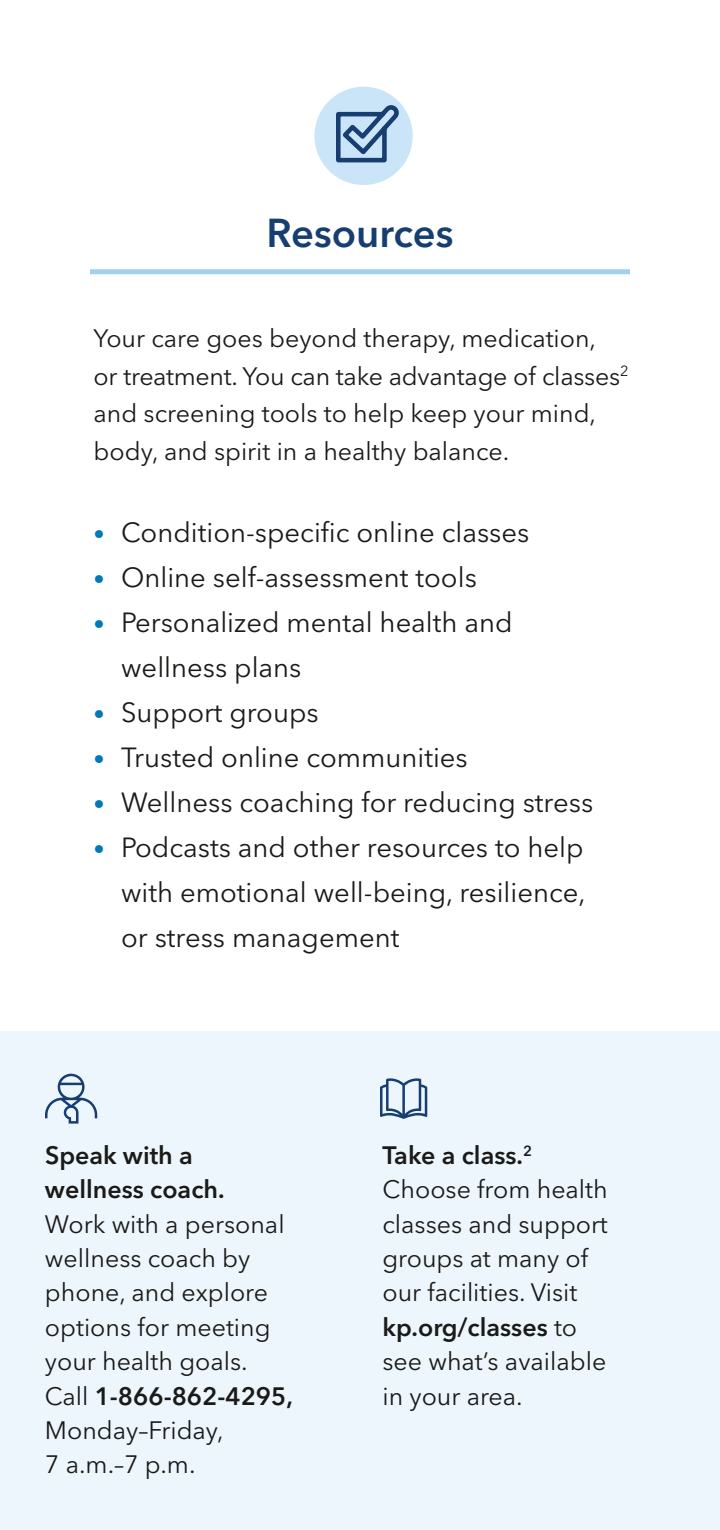
<style>
.page{position:relative;width:720px;height:1530px;background:#fff}
.page>*{position:absolute;margin:0;border:0;box-sizing:border-box;transform-origin:0 0}
.t1{font:600 40px "Avenir Next LT Pro";color:#163e70}
.t2{font:27.5px/45px "Avenir Next LT Pro";color:#1a1a18}
.BodyCopy_Demi__11_5{font:25px/34.5px "Avenir Next LT Pro";color:#1a1a18}
.BodyCopy_Book__10_13{font:25px/37.5px "Avenir Next LT Pro";color:#1a1a18}
.t3{font:600 25px/34.5px "Avenir Next LT Pro";color:#1a1a18}
.s1{font-size:22.5px;color:#007ab7}
.s2{font-weight:600}
</style>
<div class="page">
<div style="left:0;top:1032px;width:720px;height:498px;background:#eef6fd"></div>
<svg style="left:380px;top:1078px;width:47px;height:41px"></svg>
<svg style="left:45px;top:1074px;width:52px;height:50px"></svg>
<div style="left:90px;top:269px;width:540px;height:5px;background:#a1d1f2"></div>
<div style="left:314px;top:87px;width:99px;height:98px;background:#cae4f8;border-radius:50%"></div>
<svg style="left:336px;top:103px;width:65px;height:60px"></svg>
<h2 class="t1" style="left:266px;top:208px;width:189px">Resources</h2>
<p class="BodyCopy_Book__10_13" style="left:94px;top:320px;width:536px">Your care goes beyond therapy, medication,<br>or treatment. You can take advantage of classes<sup>2 </sup>and screening tools to help keep your mind, body, and spirit in a healthy balance.</p>
<p class="t2" style="left:94px;top:510px;width:437px"><span class="s1">•</span> Condition-specific online classes</p>
<p class="t2" style="left:94px;top:555px;width:385px"><span class="s1">•</span> Online self-assessment tools</p>
<p class="t2" style="left:121px;top:600px;width:393px;text-indent:-28px"><span class="s1">•</span> Personalized mental health and wellness plans</p>
<p class="t2" style="left:94px;top:690px;width:227px"><span class="s1">•</span> Support groups</p>
<p class="t2" style="left:94px;top:735px;width:376px"><span class="s1">•</span> Trusted online communities</p>
<p class="t2" style="left:94px;top:780px;width:501px"><span class="s1">•</span> Wellness coaching for reducing stress</p>
<p class="t2" style="left:121px;top:825px;width:466px;text-align:justify;text-indent:-28px"><span class="s1">•</span> Podcasts and other resources to help with emotional well-being, resilience, or stress management</p>
<h3 class="t3" style="left:45px;top:1138px;width:181px">Speak with a wellness coach.</h3>
<p class="BodyCopy_Demi__11_5" style="left:45px;top:1207px;width:250px">Work with a personal wellness coach by phone, and explore options for meeting your health goals.<br>Call <span class="s2">1-866-862-4295,<br></span>Monday–Friday,<br>7 a.m.–7 p.m.</p>
<h3 class="t3" style="left:382px;top:1138px;width:151px">Take a class.<sup>2</sup></h3>
<p class="BodyCopy_Demi__11_5" style="left:382px;top:1172px;width:227px">Choose from health classes and support groups at many of our facilities. Visit <span class="s2">kp.org/classes</span> to see what’s available in your area.</p>
</div>
